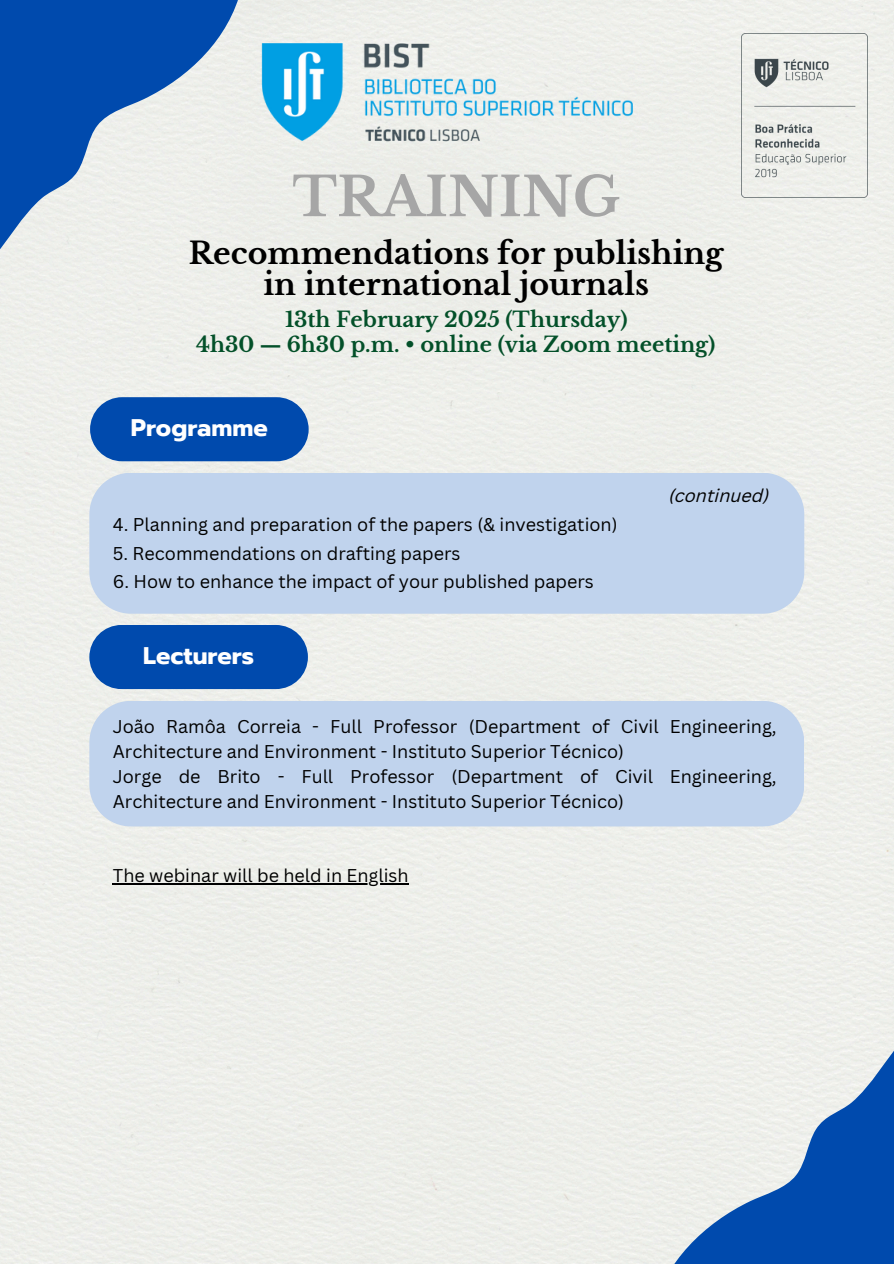
<style>
.page{position:relative;width:894px;height:1264px;background:#fff}
.page>*{position:absolute;margin:0;border:0;box-sizing:border-box;transform-origin:0 0}
.t1{font:700 54px "Libre Baskerville";color:#a6a6a6}
.t2{font:700 30px "Libre Baskerville";color:#000}
.t3{font:700 24px "Prompt";color:#fff}
.t4{font:700 21px "Libre Baskerville";color:#035029}
.t5{font:18px/24.8px "Canva Sans";color:#000}
.t6{font:italic 18px "Canva Sans";color:#000}
.s1{font-family:"Noto Sans"}
</style>
<div class="page">
<div style="left:0;top:0;width:893px;height:1263px;background:#edefeb"></div>
<div style="left:89px;top:701px;width:714px;height:125px;background:#c0d3ed"></div>
<div style="left:89px;top:625px;width:219px;height:64px;background:#004aad;border-radius:32px"></div>
<svg style="left:0;top:0;width:245px;height:302px;background:#8dacd1"></svg>
<img style="left:261px;top:28px;width:371px;height:131px">
<svg style="left:648px;top:997px;width:245px;height:266px;background:#a1b9d6"></svg>
<img style="left:741px;top:33px;width:126px;height:165px">
<hr style="left:113px;top:883px;width:296px;height:1px;background:#000">
<div style="left:89px;top:472px;width:715px;height:141px;background:#c0d3ed"></div>
<div style="left:90px;top:397px;width:218px;height:64px;background:#004aad;border-radius:32px"></div>
<p class="t1" style="left:292px;top:164px;width:329px">TRAINING</p>
<p class="t2" style="left:189px;top:235px;width:536px">Recommendations for publishing</p>
<h3 class="t2" style="left:263px;top:266px;width:387px">in international journals</h3>
<p class="t4" style="left:285px;top:306px;width:344px">13th February 2025 (Thursday)</p>
<p class="t4" style="left:196px;top:331px;width:520px">4h30 <span class="s1">―</span> 6h30 p.m. • online (via Zoom meeting)</p>
<p class="t3" style="left:131px;top:409px;width:138px">Programme</p>
<p class="t5" style="left:113px;top:512px;width:506px">4. Planning and preparation of the papers (&amp; investigation)</p>
<h3 class="t5" style="left:113px;top:540px;width:349px">5. Recommendations on drafting papers</h3>
<p class="t5" style="left:113px;top:569px;width:482px">6. How to enhance the impact of your published papers</p>
<h1 class="t3" style="left:143px;top:637px;width:112px">Lecturers</h1>
<h4 class="t6" style="left:668px;top:488px;width:102px">(continued)</h4>
<h2 class="t5" style="left:113px;top:714px;width:665px">João Ramôa Correia - Full Professor (Department of Civil Engineering,<br>Architecture and Environment - Instituto Superior Técnico)</h2>
<h2 class="t5" style="left:113px;top:763px;width:665px">Jorge de Brito - Full Professor (Department of Civil Engineering,<br>Architecture and Environment - Instituto Superior Técnico)</h2>
<h4 class="t5" style="left:113px;top:862px;width:297px">The webinar will be held in English</h4>
</div>
